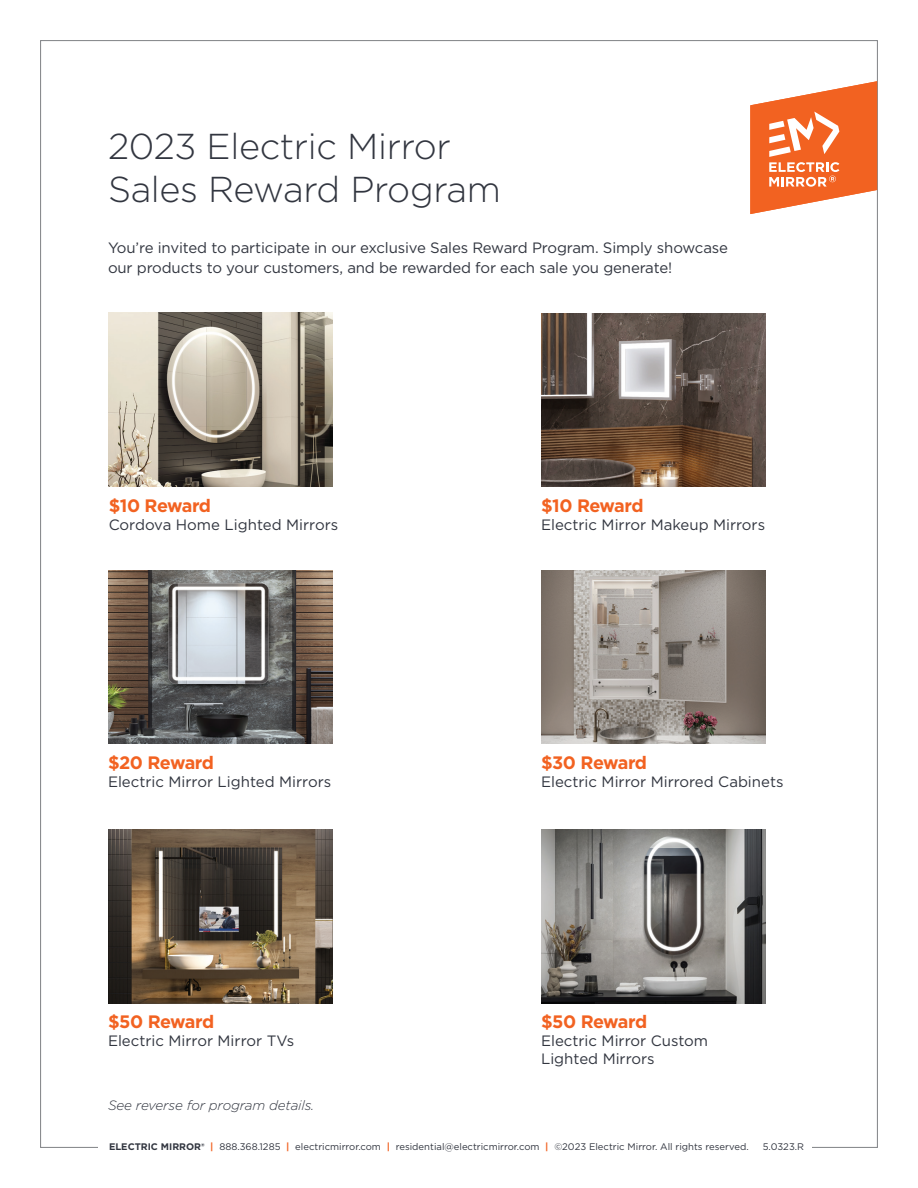
<style>
.page{position:relative;width:918px;height:1188px;background:#fff}
.page>*{position:absolute;margin:0;border:0;box-sizing:border-box;transform-origin:0 0}
.t1{font:300 36px/43.2px "Gotham";letter-spacing:-.01em;color:#323640}
.t2{font:700 18px "Gotham";letter-spacing:-.035em;color:#f26221}
.t3{font:15px/19.5px "Gotham";letter-spacing:-.01em;color:#323640}
.t4{font:italic 300 13.5px "Gotham";letter-spacing:-.01em;color:#323640}
.t5{font:9.45px "Gotham";color:#323640}
.s1{font-weight:700}
.s2{font-weight:700;color:#f26221}
</style>
<div class="page">
<img style="left:109px;top:313px;width:224px;height:174px">
<img style="left:541px;top:313px;width:224px;height:174px">
<img style="left:108px;top:570px;width:224px;height:174px">
<img style="left:541px;top:570px;width:224px;height:174px">
<img style="left:108px;top:829px;width:224px;height:174px">
<svg style="left:750px;top:81px;width:127px;height:133px"></svg>
<img style="left:541px;top:829px;width:224px;height:174px">
<h1 class="t1" style="left:108px;top:125px;width:395px">2023 Electric Mirror<br>Sales Reward Program</h1>
<p class="t3" style="left:108px;top:238px;width:622px">You’re invited to participate in our exclusive Sales Reward Program. Simply showcase our products to your customers, and be rewarded for each sale you generate!</p>
<p class="t2" style="left:109px;top:493px;width:104px">$10 Reward</p>
<p class="t3" style="left:109px;top:514px;width:231px">Cordova Home Lighted Mirrors</p>
<p class="t2" style="left:541px;top:494px;width:104px">$10 Reward</p>
<p class="t3" style="left:541px;top:515px;width:226px">Electric Mirror Makeup Mirrors</p>
<p class="t2" style="left:108px;top:751px;width:108px">$20 Reward</p>
<p class="t3" style="left:108px;top:772px;width:225px">Electric Mirror Lighted Mirrors</p>
<p class="t2" style="left:541px;top:751px;width:108px">$30 Reward</p>
<p class="t3" style="left:541px;top:772px;width:244px">Electric Mirror Mirrored Cabinets</p>
<p class="t2" style="left:108px;top:1010px;width:108px">$50 Reward</p>
<p class="t3" style="left:108px;top:1031px;width:188px">Electric Mirror Mirror TVs</p>
<p class="t2" style="left:541px;top:1010px;width:108px">$50 Reward</p>
<p class="t3" style="left:541px;top:1032px;width:169px;line-height:18px">Electric Mirror Custom<br>Lighted Mirrors</p>
<p class="t4" style="left:108px;top:1097px;width:208px">See reverse for program details.</p>
<p class="t5" style="left:109px;top:1141px;width:641px"><span class="s1">ELECTRIC MIRROR®</span> <span class="s2">|</span> 888.368.1285 <span class="s2">|</span> electricmirror.com <span class="s2">|</span> residential@electricmirror.com <span class="s2">|</span> ©2023 Electric Mirror. All rights reserved.</p>
<p class="t5" style="left:763px;top:1141px;width:43px">5.0323.R</p>
</div>
